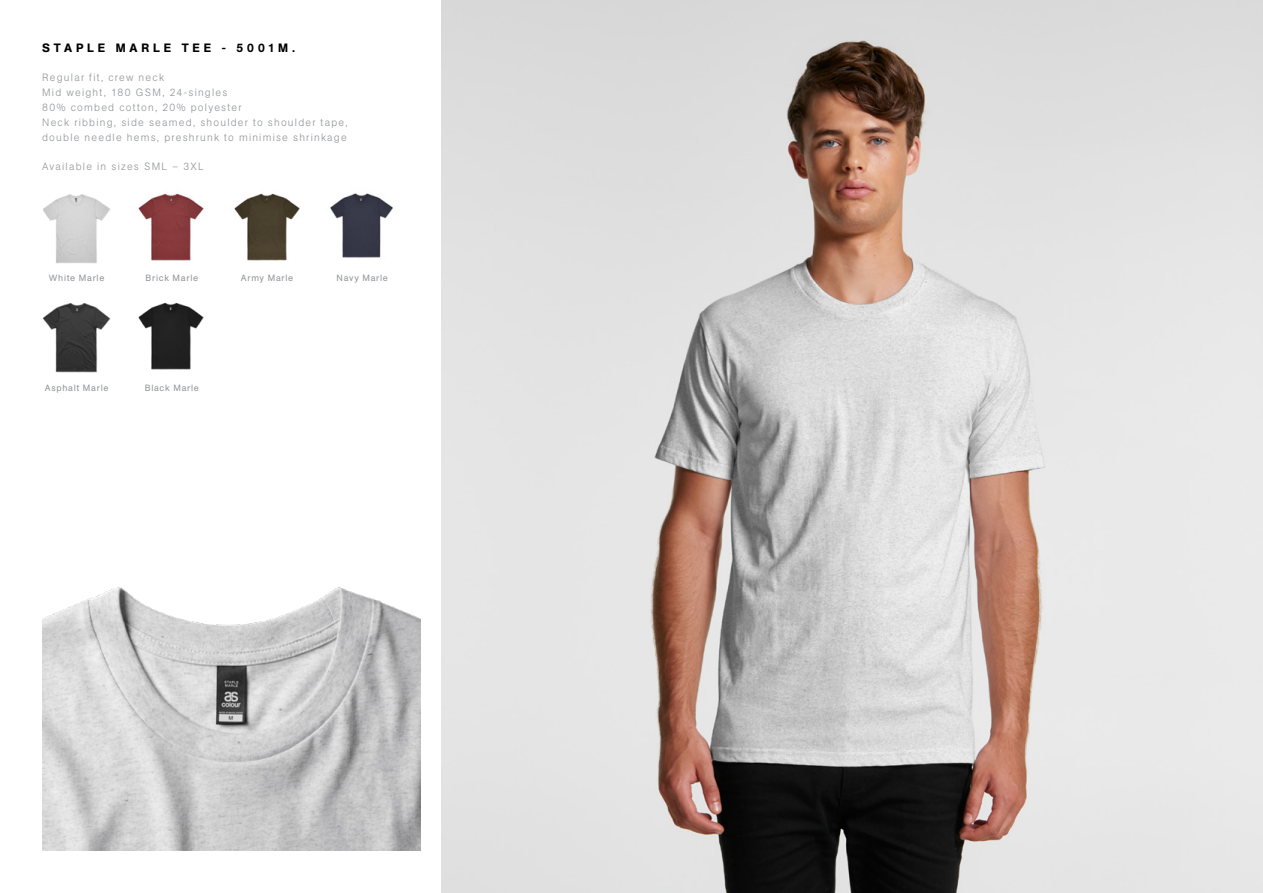
<style>
.page{position:relative;width:1263px;height:893px;background:#fff}
.page>*{position:absolute;margin:0;border:0;box-sizing:border-box;transform-origin:0 0}
.t1{font:500 12px "AG Book Pro";letter-spacing:.32em;color:#000}
.t2{font:300 10.5px/15px "AG Book Pro";letter-spacing:.115em;color:#939598}
.t3{font:9px "AG Book Pro";letter-spacing:.075em;color:#939598}
</style>
<div class="page">
<img style="left:441px;top:0;width:822px;height:893px">
<img style="left:138px;top:193px;width:66px;height:68px">
<img style="left:138px;top:302px;width:66px;height:68px">
<img style="left:234px;top:193px;width:66px;height:68px">
<img style="left:43px;top:194px;width:67px;height:70px">
<img style="left:43px;top:303px;width:68px;height:70px">
<img style="left:330px;top:193px;width:63px;height:65px">
<img style="left:43px;top:587px;width:378px;height:263px">
<p class="t1" style="left:42px;top:40px;width:255px">STAPLE MARLE TEE - 5001M.</p>
<p class="t2" style="left:42px;top:69px;width:307px">Regular fit, crew neck<br>Mid weight, 180 GSM, 24-singles<br>80% combed cotton, 20% polyester<br>Neck ribbing, side seamed, shoulder to shoulder tape, double needle hems, preshrunk to minimise shrinkage</p>
<p class="t2" style="left:42px;top:158px;width:163px">Available in sizes SML – 3XL</p>
<p class="t3" style="left:49px;top:272px;width:57px">White Marle</p>
<p class="t3" style="left:241px;top:272px;width:54px">Army Marle</p>
<p class="t3" style="left:146px;top:272px;width:54px">Brick Marle</p>
<p class="t3" style="left:45px;top:382px;width:65px">Asphalt Marle</p>
<p class="t3" style="left:145px;top:382px;width:56px">Black Marle</p>
<p class="t3" style="left:336px;top:272px;width:53px">Navy Marle</p>
</div>
